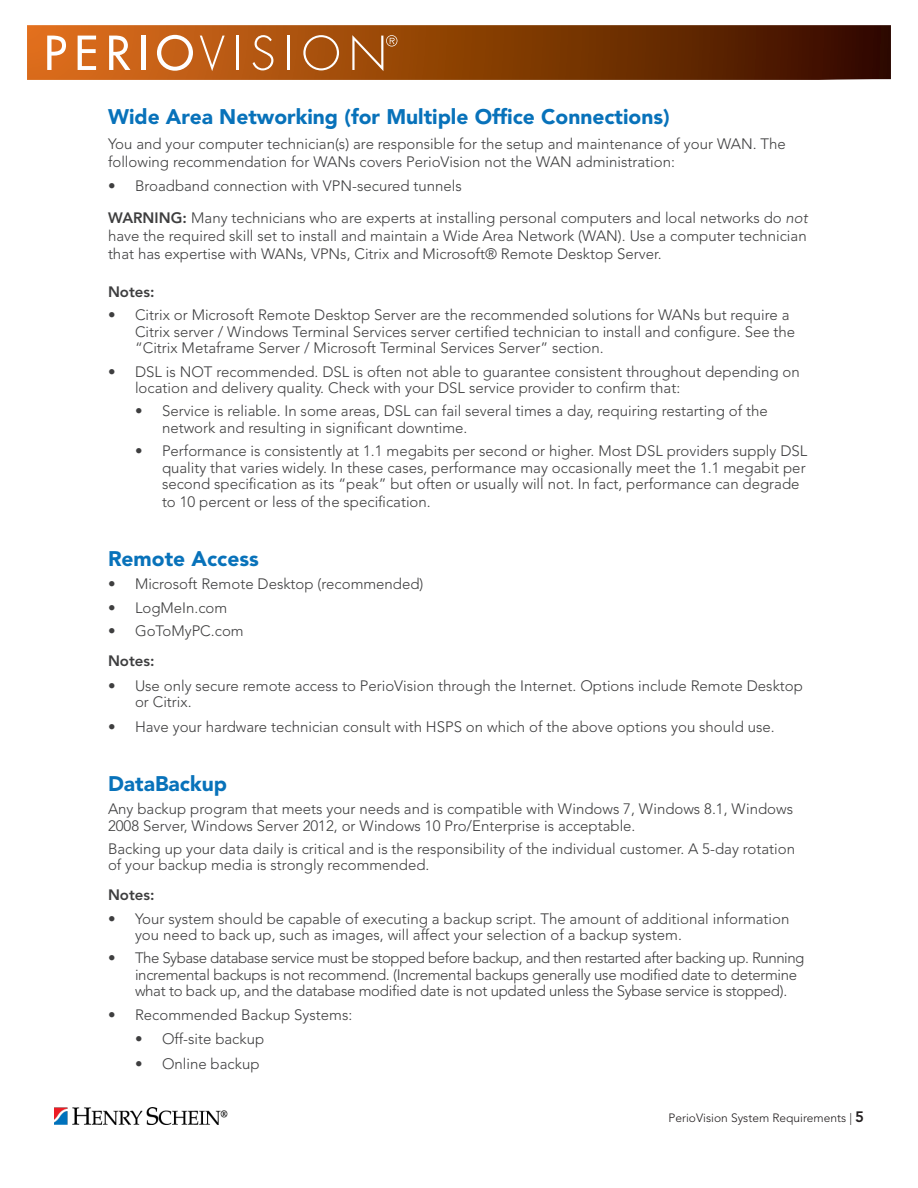
<style>
.page{position:relative;width:918px;height:1188px;background:#fff}
.page>*{position:absolute;margin:0;border:0;box-sizing:border-box;transform-origin:0 0}
.Heading_1{font:900 21px "Avenir LT Std";color:#0872ba}
.Note_Level_1{font:300 15px/16.5px "Avenir LT Std";color:#3e3e3f}
.Body_Text{font:300 15px/16.5px "Avenir LT Std";color:#3e3e3f}
.Note_Level_1-2{font:300 15px/16.5px "Avenir LT Std";letter-spacing:-.02em;color:#3e3e3f}
.Note_Level_1-3{font:800 15px "Avenir LT Std";color:#3e3e3f}
.t1{font:300 12px "Avenir LT Std";color:#231f20}
.s1{font-weight:800}
.s2{font-style:italic}
.s3{font-weight:800;font-size:15px}
</style>
<div class="page">
<svg style="left:27px;top:25px;width:864px;height:55px;background:#833c09"></svg>
<svg style="left:47px;top:36px;width:19px;height:34px"></svg>
<svg style="left:78px;top:36px;width:18px;height:34px"></svg>
<svg style="left:109px;top:36px;width:21px;height:34px"></svg>
<hr style="left:142px;top:36px;width:4px;height:34px;background:#fff">
<svg style="left:157px;top:35px;width:36px;height:36px"></svg>
<svg style="left:200px;top:36px;width:25px;height:35px"></svg>
<hr style="left:237px;top:36px;width:2px;height:34px;background:#fff">
<svg style="left:253px;top:35px;width:20px;height:35px"></svg>
<hr style="left:287px;top:36px;width:2px;height:34px;background:#fff">
<svg style="left:303px;top:35px;width:36px;height:35px"></svg>
<svg style="left:352px;top:35px;width:45px;height:36px;background:#ac6730"></svg>
<img style="left:54px;top:1107px;width:174px;height:17px">
<p class="Heading_1" style="left:108px;top:104px;width:563px">Wide Area Networking (for Multiple Office Connections)</p>
<p class="Body_Text" style="left:108px;top:135px;width:679px;line-height:18px">You and your computer technician(s) are responsible for the setup and maintenance of your WAN. The following recommendation for WANs covers PerioVision not the WAN administration:</p>
<p class="Note_Level_1" style="left:108px;top:178px;width:355px">• Broadband connection with VPN-secured tunnels</p>
<p class="Note_Level_1" style="left:108px;top:209px;width:701px;line-height:18px;text-align:justify"><span class="s1">WARNING:</span> Many technicians who are experts at installing personal computers and local networks do <span class="s2">not </span>have the required skill set to install and maintain a Wide Area Network (WAN). Use a computer technician that has expertise with WANs, VPNs, Citrix and Microsoft® Remote Desktop Server.</p>
<p class="Note_Level_1-3" style="left:108px;top:283px;width:48px">Notes:</p>
<p class="Note_Level_1" style="left:135px;top:307px;width:662px;text-indent:-27px">• Citrix or Microsoft Remote Desktop Server are the recommended solutions for WANs but require a<br>Citrix server / Windows Terminal Services server certified technician to install and configure. See the “Citrix Metaframe Server / Microsoft Terminal Services Server” section.</p>
<p class="Note_Level_1" style="left:135px;top:363px;width:666px;text-indent:-27px">• DSL is NOT recommended. DSL is often not able to guarantee consistent throughout depending on location and delivery quality. Check with your DSL service provider to confirm that:</p>
<p class="Note_Level_1" style="left:162px;top:403px;width:607px;text-indent:-27px">• Service is reliable. In some areas, DSL can fail several times a day, requiring restarting of the network and resulting in significant downtime.</p>
<p class="Note_Level_1" style="left:162px;top:443px;width:647px;text-align:justify;text-indent:-27px">• Performance is consistently at 1.1 megabits per second or higher. Most DSL providers supply DSL quality that varies widely. In these cases, performance may occasionally meet the 1.1 megabit per second specification as its “peak” but often or usually will not. In fact, performance can degrade</p>
<p class="Note_Level_1" style="left:162px;top:494px;width:270px">to 10 percent or less of the specification.</p>
<p class="Heading_1" style="left:108px;top:546px;width:152px">Remote Access</p>
<p class="Note_Level_1" style="left:108px;top:576px;width:317px">• Microsoft Remote Desktop (recommended)</p>
<p class="Note_Level_1" style="left:108px;top:599px;width:121px">• LogMeIn.com</p>
<p class="Note_Level_1" style="left:108px;top:622px;width:137px">• GoToMyPC.com</p>
<p class="Note_Level_1-3" style="left:108px;top:652px;width:48px">Notes:</p>
<p class="Note_Level_1" style="left:135px;top:677px;width:669px;text-indent:-27px">• Use only secure remote access to PerioVision through the Internet. Options include Remote Desktop or Citrix.</p>
<p class="Note_Level_1" style="left:108px;top:718px;width:668px">• Have your hardware technician consult with HSPS on which of the above options you should use.</p>
<p class="Heading_1" style="left:108px;top:771px;width:121px">DataBackup</p>
<p class="Body_Text" style="left:108px;top:801px;width:687px">Any backup program that meets your needs and is compatible with Windows 7, Windows 8.1, Windows<br>2008 Server, Windows Server 2012, or Windows 10 Pro/Enterprise is acceptable.</p>
<p class="Body_Text" style="left:108px;top:840px;width:689px">Backing up your data daily is critical and is the responsibility of the individual customer. A 5-day rotation of your backup media is strongly recommended.</p>
<p class="Note_Level_1-3" style="left:108px;top:886px;width:48px">Notes:</p>
<p class="Note_Level_1" style="left:135px;top:910px;width:656px;text-indent:-27px">• Your system should be capable of executing a backup script. The amount of additional information you need to back up, such as images, will affect your selection of a backup system.</p>
<p class="Note_Level_1-2" style="left:135px;top:950px;width:671px;text-indent:-27px">• The Sybase database service must be stopped before backup, and then restarted after backing up. Running incremental backups is not recommend. (Incremental backups generally use modified date to determine what to back up, and the database modified date is not updated unless the Sybase service is stopped).</p>
<p class="Note_Level_1" style="left:108px;top:1006px;width:246px">• Recommended Backup Systems:</p>
<p class="Note_Level_1" style="left:135px;top:1031px;width:131px">• Off-site backup</p>
<p class="Note_Level_1" style="left:135px;top:1056px;width:126px">• Online backup</p>
<p class="t1" style="left:669px;top:1111px;width:197px">PerioVision System Requirements | <span class="s3">5</span></p>
</div>
